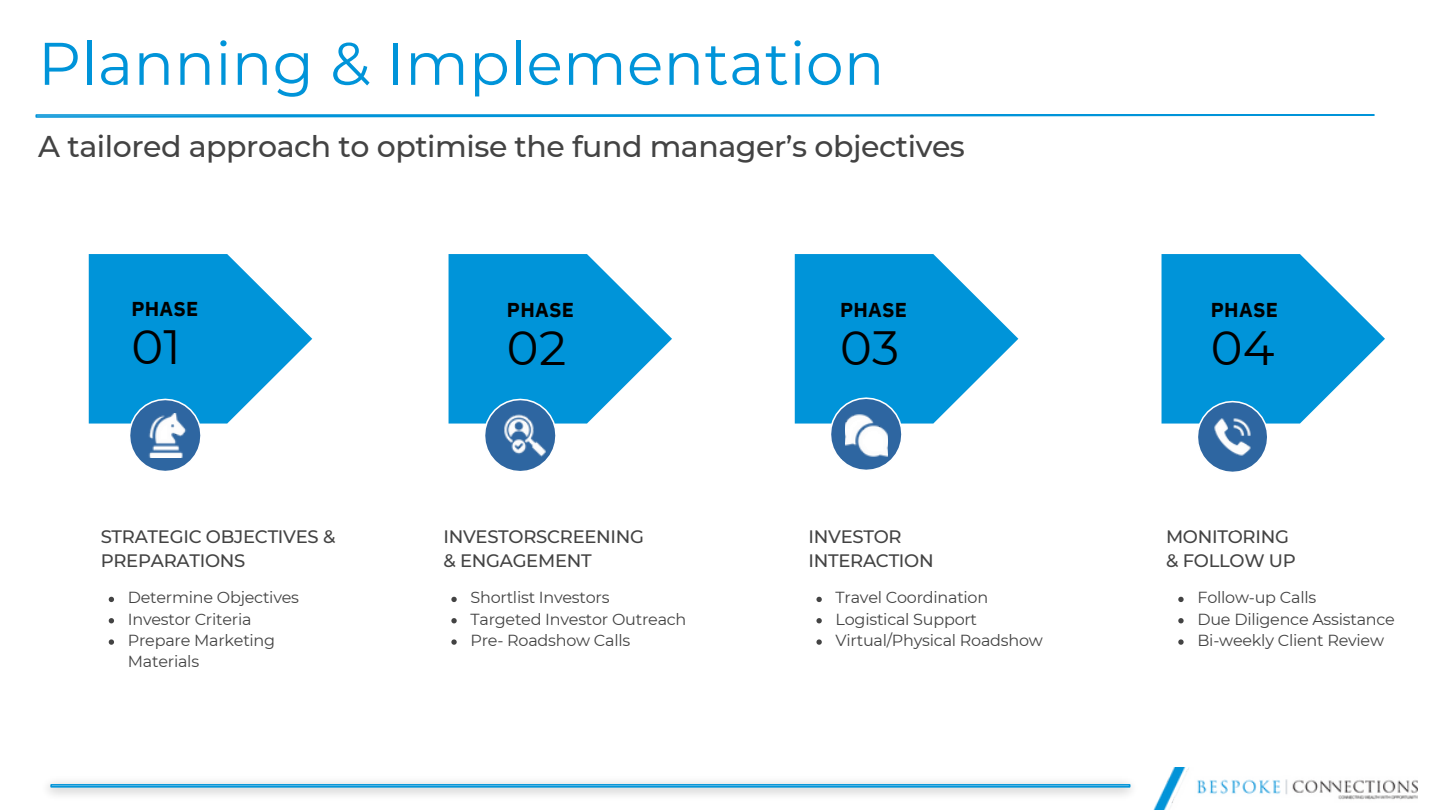
<style>
.page{position:relative;width:1440px;height:810px;background:#fff}
.page>*{position:absolute;margin:0;border:0;box-sizing:border-box;transform-origin:0 0}
.t1{font:60px "Montserrat";letter-spacing:.005em;color:#0094d9}
.t2{font:48px "Montserrat";letter-spacing:.005em;color:#000}
.t3{font:500 30px "Montserrat";letter-spacing:-.015em;color:#434343}
.t4{font:700 20px "IBM Plex Sans";letter-spacing:.01em;color:#000}
.t5{font:500 18px/24px "Montserrat";letter-spacing:-.015em;color:#434343}
.t6{font:16px/21.4px "Montserrat";letter-spacing:-.015em;color:#434343}
</style>
<div class="page">
<img style="left:1153px;top:768px;width:265px;height:42px">
<svg style="left:35px;top:114px;width:1340px;height:4px"></svg>
<div style="left:50px;top:784px;width:1081px;height:4px;border:2px solid #0094d9"></div>
<svg style="left:89px;top:254px;width:223px;height:217px"></svg>
<img style="left:146px;top:414px;width:43px;height:43px">
<svg style="left:449px;top:254px;width:223px;height:217px"></svg>
<img style="left:503px;top:414px;width:44px;height:43px">
<svg style="left:109px;top:597px;width:5px;height:5px"></svg>
<svg style="left:109px;top:618px;width:5px;height:5px"></svg>
<svg style="left:109px;top:639px;width:5px;height:6px"></svg>
<svg style="left:451px;top:597px;width:6px;height:5px"></svg>
<svg style="left:451px;top:618px;width:6px;height:5px"></svg>
<svg style="left:451px;top:639px;width:6px;height:6px"></svg>
<svg style="left:816px;top:597px;width:6px;height:5px"></svg>
<svg style="left:816px;top:618px;width:6px;height:5px"></svg>
<svg style="left:816px;top:639px;width:6px;height:6px"></svg>
<svg style="left:1178px;top:597px;width:6px;height:5px"></svg>
<svg style="left:1178px;top:618px;width:6px;height:5px"></svg>
<svg style="left:1178px;top:639px;width:6px;height:6px"></svg>
<svg style="left:795px;top:254px;width:223px;height:216px"></svg>
<svg style="left:1162px;top:254px;width:223px;height:218px"></svg>
<img style="left:1212px;top:417px;width:41px;height:40px">
<img style="left:845px;top:414px;width:42px;height:43px">
<p class="t1" style="left:38px;top:27px;width:848px">Planning &amp; Implementation</p>
<h3 class="t3" style="left:38px;top:128px;width:928px">A tailored approach to optimise the fund manager’s objectives</h3>
<p class="t4" style="left:131px;top:295px;width:69px">PHASE</p>
<p class="t2" style="left:131px;top:317px;width:51px">01</p>
<h4 class="t4" style="left:507px;top:297px;width:69px">PHASE</h4>
<h4 class="t2" style="left:507px;top:319px;width:61px">02</h4>
<p class="t4" style="left:840px;top:297px;width:69px">PHASE</p>
<p class="t2" style="left:840px;top:319px;width:61px">03</p>
<p class="t4" style="left:1211px;top:297px;width:69px">PHASE</p>
<p class="t2" style="left:1211px;top:319px;width:65px">04</p>
<h4 class="t5" style="left:101px;top:525px;width:236px">STRATEGIC OBJECTIVES &amp;<br>PREPARATIONS</h4>
<p class="t5" style="left:443px;top:525px;width:202px">INVESTORSCREENING &amp; ENGAGEMENT</p>
<p class="t5" style="left:1166px;top:525px;width:131px">MONITORING &amp; FOLLOW UP</p>
<p class="t5" style="left:808px;top:525px;width:127px">INVESTOR<br>INTERACTION</p>
<p class="t6" style="left:128px;top:587px;width:173px">Determine Objectives</p>
<h3 class="t6" style="left:128px;top:608px;width:125px">Investor Criteria</h3>
<p class="t6" style="left:128px;top:630px;width:149px">Prepare Marketing<br>Materials</p>
<p class="t6" style="left:471px;top:587px;width:141px">Shortlist Investors</p>
<h4 class="t6" style="left:471px;top:608px;width:217px">Targeted Investor Outreach</h4>
<p class="t6" style="left:471px;top:630px;width:161px">Pre- Roadshow Calls</p>
<p class="t6" style="left:836px;top:587px;width:154px">Travel Coordination</p>
<p class="t6" style="left:836px;top:608px;width:143px">Logistical Support</p>
<p class="t6" style="left:836px;top:630px;width:209px">Virtual/Physical Roadshow</p>
<h3 class="t6" style="left:1197px;top:587px;width:120px">Follow-up Calls</h3>
<p class="t6" style="left:1197px;top:608px;width:199px">Due Diligence Assistance</p>
<p class="t6" style="left:1197px;top:630px;width:188px">Bi-weekly Client Review</p>
</div>
